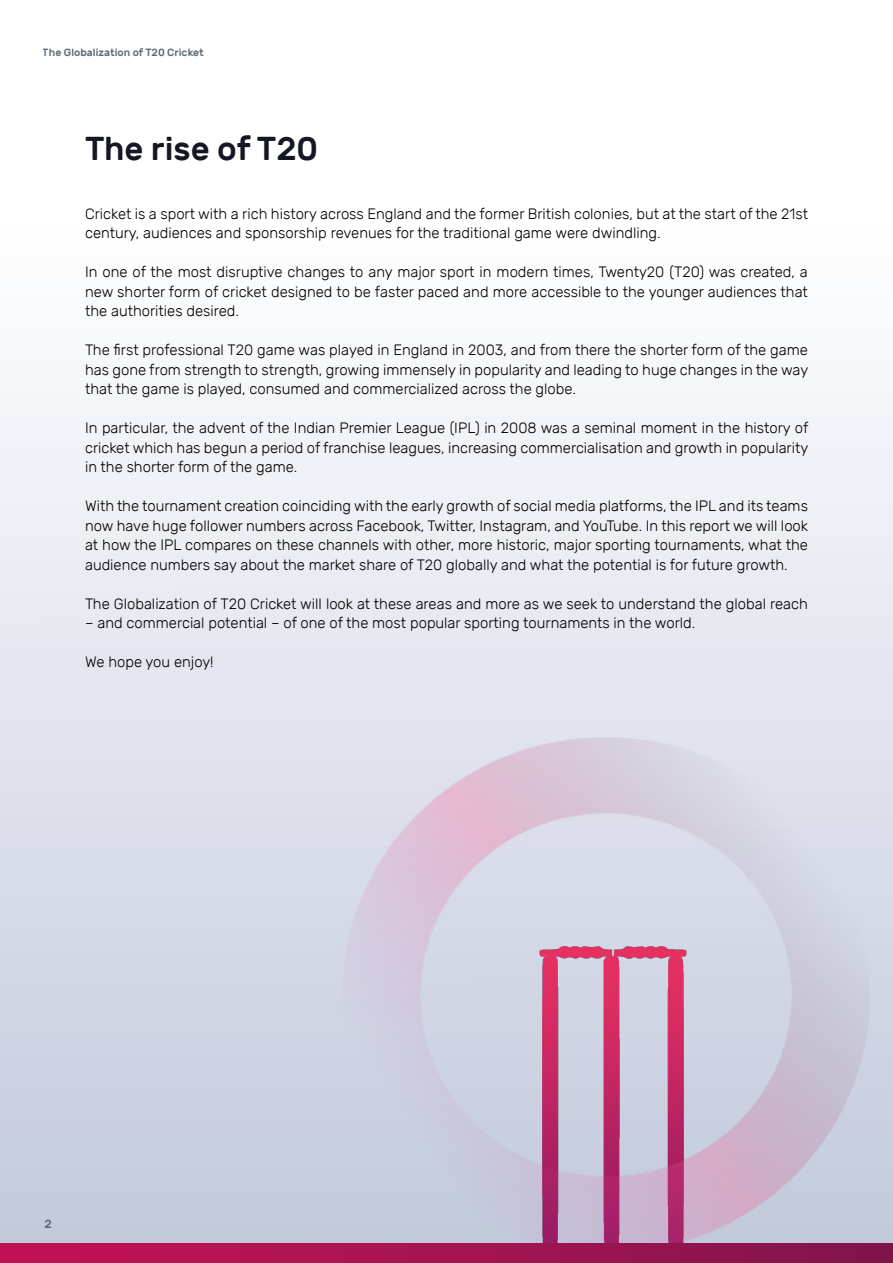
<style>
.page{position:relative;width:893px;height:1263px;background:#fff}
.page>*{position:absolute;margin:0;border:0;box-sizing:border-box;transform-origin:0 0}
.t1{font:500 33px "Rubik";color:#161725}
.t2{font:300 15px/19.5px "Rubik";color:#000;text-align:justify}
.t3{font:500 12px "Rubik";color:#5b6b77}
.t4{font:500 10.5px "Rubik";color:#152b3c}
</style>
<div class="page">
<div style="left:0;top:0;width:893px;height:1259px;background:linear-gradient(to bottom,#fff,#c3cadc)"></div>
<img style="left:342px;top:738px;width:528px;height:505px">
<div style="left:0;top:1243px;width:893px;height:20px;background:linear-gradient(to right,#c51353,#82144c)"></div>
<p class="t4" style="left:43px;top:47px;width:162px">The Globalization of T20 Cricket</p>
<h1 class="t1" style="left:85px;top:130px;width:235px">The rise of T20</h1>
<p class="t2" style="left:85px;top:204px;width:724px">Cricket is a sport with a rich history across England and the former British colonies, but at the start of the 21st century, audiences and sponsorship revenues for the traditional game were dwindling.</p>
<p class="t2" style="left:85px;top:262px;width:724px">In one of the most disruptive changes to any major sport in modern times, Twenty20 (T20) was created, a new shorter form of cricket designed to be faster paced and more accessible to the younger audiences that the authorities desired.</p>
<p class="t2" style="left:85px;top:340px;width:725px">The first professional T20 game was played in England in 2003, and from there the shorter form of the game has gone from strength to strength, growing immensely in popularity and leading to huge changes in the way that the game is played, consumed and commercialized across the globe.</p>
<p class="t2" style="left:85px;top:418px;width:725px">In particular, the advent of the Indian Premier League (IPL) in 2008 was a seminal moment in the history of cricket which has begun a period of franchise leagues, increasing commercialisation and growth in popularity in the shorter form of the game.</p>
<p class="t2" style="left:85px;top:496px;width:725px">With the tournament creation coinciding with the early growth of social media platforms, the IPL and its teams now have huge follower numbers across Facebook, Twitter, Instagram, and YouTube. In this report we will look at how the IPL compares on these channels with other, more historic, major sporting tournaments, what the audience numbers say about the market share of T20 globally and what the potential is for future growth.</p>
<p class="t2" style="left:85px;top:594px;width:724px">The Globalization of T20 Cricket will look at these areas and more as we seek to understand the global reach</p>
<p class="t2" style="left:85px;top:613px;width:612px">– and commercial potential – of one of the most popular sporting tournaments in the world.</p>
<p class="t2" style="left:85px;top:652px;width:130px">We hope you enjoy!</p>
<p class="t3" style="left:45px;top:1217px;width:9px">2</p>
</div>
